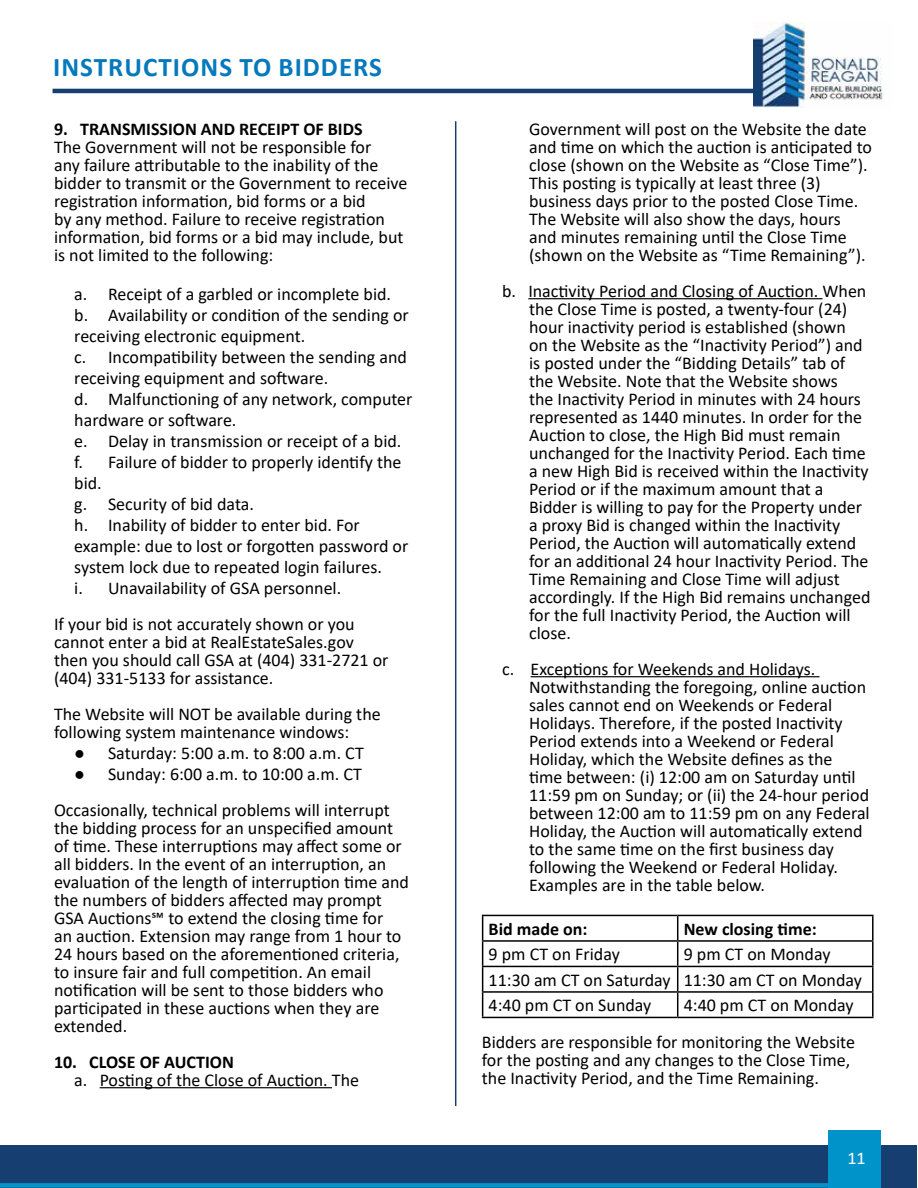
<style>
.page{position:relative;width:918px;height:1188px;background:#fff}
.page>*{position:absolute;margin:0;border:0;box-sizing:border-box;transform-origin:0 0}
.t1{font:700 27px "Calibri";letter-spacing:.04em;color:#0579bc}
.t2{font:18px/18px "Calibri";color:#000}
.t3{font:700 18px "Calibri";color:#000}
.t4{font:18px "Calibri";color:#fff}
</style>
<div class="page">
<hr style="left:53px;top:89px;width:809px;height:4px;background:#163e70">
<img style="left:753px;top:23px;width:130px;height:84px">
<div style="left:1px;top:1145px;width:916px;height:42px;background:#163e70"></div>
<div style="left:828px;top:1130px;width:52px;height:58px;background:#0093ca"></div>
<div style="left:0;top:1183px;width:862px;height:5px;background:#0093ca"></div>
<hr style="left:455px;top:121px;width:1px;height:985px;background:#1b3e6f">
<hr style="left:100px;top:1087px;width:232px;height:1px;background:#000">
<hr style="left:528px;top:298px;width:295px;height:1px;background:#000">
<hr style="left:531px;top:676px;width:289px;height:1px;background:#000">
<hr style="left:482px;top:915px;width:196px;height:1px;background:#000">
<hr style="left:678px;top:915px;width:196px;height:1px;background:#000">
<hr style="left:872px;top:916px;width:2px;height:24px;background:#000">
<hr style="left:482px;top:940px;width:196px;height:2px;background:#000">
<hr style="left:678px;top:940px;width:196px;height:2px;background:#000">
<hr style="left:872px;top:942px;width:2px;height:24px;background:#000">
<hr style="left:482px;top:966px;width:196px;height:1px;background:#000">
<hr style="left:678px;top:966px;width:196px;height:1px;background:#000">
<hr style="left:872px;top:967px;width:2px;height:24px;background:#000">
<hr style="left:482px;top:991px;width:196px;height:2px;background:#000">
<svg style="left:482px;top:916px;width:1px;height:101px"></svg>
<hr style="left:678px;top:991px;width:196px;height:2px;background:#000">
<svg style="left:677px;top:916px;width:1px;height:101px"></svg>
<hr style="left:872px;top:993px;width:2px;height:24px;background:#000">
<hr style="left:482px;top:1017px;width:196px;height:1px;background:#000">
<hr style="left:678px;top:1017px;width:196px;height:1px;background:#000">
<h1 class="t1" style="left:53px;top:48px;width:330px">INSTRUCTIONS TO BIDDERS</h1>
<h4 class="t3" style="left:54px;top:116px;width:310px">9. TRANSMISSION AND RECEIPT OF BIDS</h4>
<p class="t2" style="left:54px;top:137px;width:319px">The Government will not be responsible for</p>
<p class="t2" style="left:54px;top:155px;width:326px">any failure attributable to the inability of the</p>
<p class="t2" style="left:54px;top:173px;width:355px">bidder to transmit or the Government to receive</p>
<p class="t2" style="left:54px;top:191px;width:351px">registration information, bid forms or a bid<br>by any method. Failure to receive registration information, bid forms or a bid may include, but</p>
<p class="t2" style="left:54px;top:245px;width:221px">is not limited to the following:</p>
<p class="t2" style="left:74px;top:284px;width:318px">a. Receipt of a garbled or incomplete bid.</p>
<p class="t2" style="left:74px;top:305px;width:336px">b. Availability or condition of the sending or</p>
<p class="t2" style="left:74px;top:326px;width:233px">receiving electronic equipment.</p>
<p class="t2" style="left:74px;top:346px;width:334px;line-height:21px">c. Incompatibility between the sending and receiving equipment and software.</p>
<p class="t2" style="left:74px;top:388px;width:340px;line-height:21px">d. Malfunctioning of any network, computer hardware or software.</p>
<p class="t2" style="left:74px;top:431px;width:329px">e. Delay in transmission or receipt of a bid.</p>
<p class="t2" style="left:74px;top:452px;width:329px">f. Failure of bidder to properly identify the</p>
<p class="t2" style="left:74px;top:473px;width:29px">bid.</p>
<p class="t2" style="left:74px;top:494px;width:181px">g. Security of bid data.</p>
<p class="t2" style="left:74px;top:515px;width:287px">h. Inability of bidder to enter bid. For</p>
<p class="t2" style="left:74px;top:536px;width:336px">example: due to lost or forgotten password or</p>
<p class="t2" style="left:74px;top:557px;width:309px">system lock due to repeated login failures.</p>
<p class="t2" style="left:74px;top:578px;width:269px">i. Unavailability of GSA personnel.</p>
<p class="t2" style="left:54px;top:614px;width:302px">If your bid is not accurately shown or you cannot enter a bid at RealEstateSales.gov</p>
<p class="t2" style="left:54px;top:650px;width:336px">then you should call GSA at (404) 331-2721 or</p>
<p class="t2" style="left:54px;top:668px;width:221px">(404) 331-5133 for assistance.</p>
<p class="t2" style="left:54px;top:704px;width:328px">The Website will NOT be available during the following system maintenance windows:</p>
<p class="t2" style="left:74px;top:743px;width:291px">● Saturday: 5:00 a.m. to 8:00 a.m. CT</p>
<p class="t2" style="left:74px;top:764px;width:289px">● Sunday: 6:00 a.m. to 10:00 a.m. CT</p>
<p class="t2" style="left:54px;top:800px;width:337px">Occasionally, technical problems will interrupt</p>
<p class="t2" style="left:54px;top:818px;width:356px">the bidding process for an unspecified amount of time. These interruptions may affect some or all bidders. In the event of an interruption, an evaluation of the length of interruption time and the numbers of bidders affected may prompt GSA Auctions℠ to extend the closing time for<br>an auction. Extension may range from 1 hour to 24 hours based on the aforementioned criteria, to insure fair and full competition. An email notification will be sent to those bidders who participated in these auctions when they are</p>
<p class="t2" style="left:54px;top:1016px;width:75px">extended.</p>
<p class="t3" style="left:54px;top:1049px;width:181px">10. CLOSE OF AUCTION</p>
<p class="t2" style="left:74px;top:1070px;width:286px">a. Posting of the Close of Auction. The</p>
<p class="t2" style="left:529px;top:119px;width:339px">Government will post on the Website the date</p>
<p class="t2" style="left:529px;top:137px;width:344px">and time on which the auction is anticipated to close (shown on the Website as “Close Time”).<br>This posting is typically at least three (3)</p>
<p class="t2" style="left:529px;top:191px;width:331px">business days prior to the posted Close Time.<br>The Website will also show the days, hours</p>
<p class="t2" style="left:529px;top:227px;width:338px">and minutes remaining until the Close Time (shown on the Website as “Time Remaining”).</p>
<p class="t2" style="left:529px;top:281px;width:343px;text-indent:-27px">b. Inactivity Period and Closing of Auction. When the Close Time is posted, a twenty-four (24) hour inactivity period is established (shown<br>on the Website as the “Inactivity Period”) and is posted under the “Bidding Details” tab of the Website. Note that the Website shows<br>the Inactivity Period in minutes with 24 hours represented as 1440 minutes. In order for the Auction to close, the High Bid must remain unchanged for the Inactivity Period. Each time a new High Bid is received within the Inactivity Period or if the maximum amount that a Bidder is willing to pay for the Property under a proxy Bid is changed within the Inactivity Period, the Auction will automatically extend for an additional 24 hour Inactivity Period. The Time Remaining and Close Time will adjust accordingly. If the High Bid remains unchanged for the full Inactivity Period, the Auction will close.</p>
<p class="t2" style="left:529px;top:659px;width:339px;text-indent:-27px">c. Exceptions for Weekends and Holidays.<br>Notwithstanding the foregoing, online auction sales cannot end on Weekends or Federal Holidays. Therefore, if the posted Inactivity Period extends into a Weekend or Federal Holiday, which the Website defines as the time between: (i) 12:00 am on Saturday until</p>
<p class="t2" style="left:529px;top:785px;width:342px">11:59 pm on Sunday; or (ii) the 24-hour period</p>
<p class="t2" style="left:529px;top:803px;width:342px">between 12:00 am to 11:59 pm on any Federal</p>
<p class="t2" style="left:529px;top:821px;width:335px">Holiday, the Auction will automatically extend to the same time on the first business day</p>
<p class="t2" style="left:529px;top:857px;width:310px">following the Weekend or Federal Holiday.<br>Examples are in the table below.</p>
<p class="t3" style="left:489px;top:916px;width:100px">Bid made on:</p>
<p class="t3" style="left:684px;top:916px;width:135px">New closing time:</p>
<p class="t2" style="left:489px;top:945px;width:133px">9 pm CT on Friday</p>
<p class="t2" style="left:684px;top:945px;width:148px">9 pm CT on Monday</p>
<p class="t2" style="left:489px;top:971px;width:184px">11:30 am CT on Saturday</p>
<p class="t2" style="left:684px;top:971px;width:180px">11:30 am CT on Monday</p>
<p class="t2" style="left:489px;top:996px;width:164px">4:40 pm CT on Sunday</p>
<p class="t2" style="left:684px;top:996px;width:171px">4:40 pm CT on Monday</p>
<p class="t2" style="left:482px;top:1033px;width:375px">Bidders are responsible for monitoring the Website</p>
<p class="t2" style="left:482px;top:1051px;width:370px">for the posting and any changes to the Close Time, the Inactivity Period, and the Time Remaining.</p>
<p class="t4" style="left:847px;top:1145px;width:20px">11</p>
</div>
